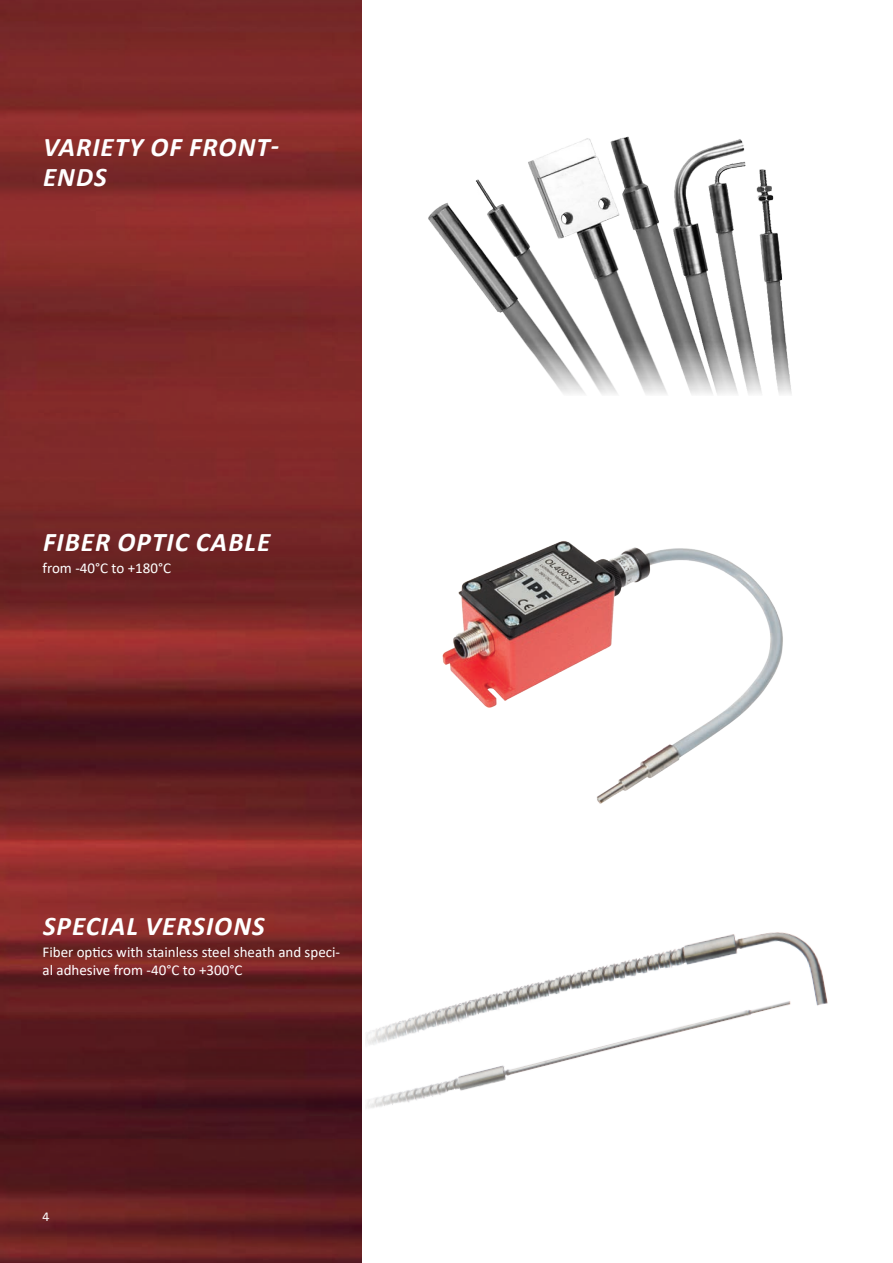
<style>
.page{position:relative;width:893px;height:1263px;background:#fff}
.page>*{position:absolute;margin:0;border:0;box-sizing:border-box;transform-origin:0 0}
.t1{font:italic 700 27px/30px "Calibri";letter-spacing:.04em;color:#fff}
.t2{font:15px/18px "Calibri";color:#fff}
.t3{font:13.5px "Calibri";color:#fff}
</style>
<div class="page">
<img style="left:0;top:0;width:361px;height:1263px">
<img style="left:428px;top:136px;width:364px;height:259px">
<img style="left:442px;top:541px;width:341px;height:263px">
<img style="left:366px;top:1052px;width:233px;height:57px">
<img style="left:365px;top:932px;width:463px;height:120px">
<h1 class="t1" style="left:43px;top:131px;width:237px">VARIETY OF FRONT-<br>ENDS</h1>
<h1 class="t1" style="left:43px;top:526px;width:229px">FIBER OPTIC CABLE</h1>
<p class="t2" style="left:43px;top:559px;width:130px">from -40°C to +180°C</p>
<h1 class="t1" style="left:43px;top:910px;width:223px">SPECIAL VERSIONS</h1>
<p class="t2" style="left:43px;top:942px;width:299px">Fiber optics with stainless steel sheath and speci&shy;al adhesive from -40°C to +300°C</p>
<p class="t3" style="left:43px;top:1207px;width:9px">4</p>
</div>
